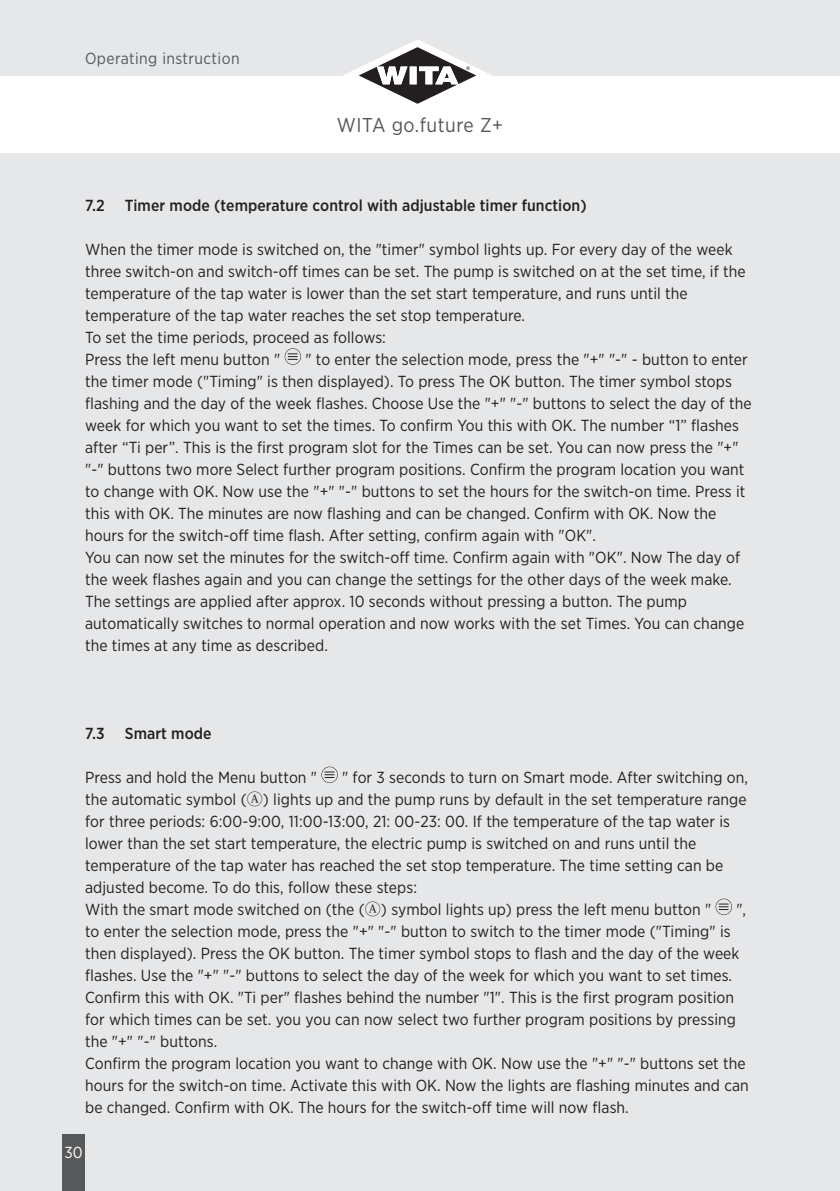
<style>
.page{position:relative;width:840px;height:1191px;background:#fff}
.page>*{position:absolute;margin:0;border:0;box-sizing:border-box;transform-origin:0 0}
.t1{font:20px "Gotham Narrow";letter-spacing:.025em;color:#57585a}
.t2{font:16px/22px "Gotham Narrow";letter-spacing:.005em;color:#231f20}
.t3{font:500 16px "Gotham Narrow";letter-spacing:.005em;color:#231f20}
.t4{font:16px "Gotham Narrow";letter-spacing:.025em;color:#57585a}
.t5{font:16px "Gotham Narrow";color:#fff}
.s1{font-family:"Koz Min Pr 6 N Medium Alpha Num"}
</style>
<div class="page">
<div style="left:0;top:0;width:839px;height:75px;background:#e6e7e9"></div>
<div style="left:0;top:153px;width:839px;height:1038px;background:#e6e7e9"></div>
<svg style="left:326px;top:39px;width:169px;height:65px"></svg>
<div style="left:284px;top:348px;width:17px;height:17px;border:1px solid #231f20;border-radius:50%"></div>
<svg style="left:287px;top:353px;width:10px;height:7px"></svg>
<div style="left:321px;top:766px;width:17px;height:17px;border:1px solid #231f20;border-radius:50%"></div>
<svg style="left:324px;top:771px;width:10px;height:7px"></svg>
<div style="left:715px;top:898px;width:16px;height:17px;border:1px solid #231f20;border-radius:50%"></div>
<svg style="left:718px;top:903px;width:10px;height:7px"></svg>
<div style="left:62px;top:1134px;width:23px;height:57px;background:#57585a"></div>
<p class="t4" style="left:85px;top:53px;width:156px">Operating instruction</p>
<p class="t1" style="left:336px;top:117px;width:168px">WITA go.future Z+</p>
<p class="t3" style="left:85px;top:199px;width:502px">7.2 Timer mode (temperature control with adjustable timer function)</p>
<p class="t2" style="left:85px;top:239px;width:661px">When the timer mode is switched on, the "timer" symbol lights up. For every day of the week three switch-on and switch-off times can be set. The pump is switched on at the set time, if the temperature of the tap water is lower than the set start temperature, and runs until the temperature of the tap water reaches the set stop temperature.<br>To set the time periods, proceed as follows:<br>Press the left menu button "</p>
<p class="t2" style="left:85px;top:349px;width:667px;text-indent:220px">" to enter the selection mode, press the "+" "-" - button to enter the timer mode ("Timing" is then displayed). To press The OK button. The timer symbol stops flashing and the day of the week flashes. Choose Use the "+" "-" buttons to select the day of the week for which you want to set the times. To confirm You this with OK. The number “1” flashes after “Ti per”. This is the first program slot for the Times can be set. You can now press the "+" "-" buttons two more Select further program positions. Confirm the program location you want to change with OK. Now use the "+" "-" buttons to set the hours for the switch-on time. Press it this with OK. The minutes are now flashing and can be changed. Confirm with OK. Now the hours for the switch-off time flash. After setting, confirm again with "OK".<br>You can now set the minutes for the switch-off time. Confirm again with "OK". Now The day of the week flashes again and you can change the settings for the other days of the week make.<br>The settings are applied after approx. 10 seconds without pressing a button. The pump automatically switches to normal operation and now works with the set Times. You can change the times at any time as described.</p>
<p class="t3" style="left:85px;top:727px;width:128px">7.3 Smart mode</p>
<p class="t2" style="left:85px;top:767px;width:233px">Press and hold the Menu button "</p>
<p class="t2" style="left:85px;top:767px;width:664px;text-indent:257px">" for 3 seconds to turn on Smart mode. After switching on, the automatic symbol (<span class="s1">Ⓐ</span>) lights up and the pump runs by default in the set temperature range for three periods: 6:00-9:00, 11:00-13:00, 21: 00-23: 00. If the temperature of the tap water is lower than the set start temperature, the electric pump is switched on and runs until the temperature of the tap water has reached the set stop temperature. The time setting can be adjusted become. To do this, follow these steps:<br>With the smart mode switched on (the (<span class="s1">Ⓐ</span>) symbol lights up) press the left menu button "</p>
<p class="t2" style="left:736px;top:899px;width:11px">",</p>
<p class="t2" style="left:85px;top:921px;width:664px">to enter the selection mode, press the "+" "-" button to switch to the timer mode ("Timing" is then displayed). Press the OK button. The timer symbol stops to flash and the day of the week flashes. Use the "+" "-" buttons to select the day of the week for which you want to set times.<br>Confirm this with OK. "Ti per" flashes behind the number "1". This is the first program position for which times can be set. you you can now select two further program positions by pressing the "+" "-" buttons.<br>Confirm the program location you want to change with OK. Now use the "+" "-" buttons set the hours for the switch-on time. Activate this with OK. Now the lights are flashing minutes and can be changed. Confirm with OK. The hours for the switch-off time will now flash.</p>
<p class="t5" style="left:64px;top:1146px;width:20px">30</p>
</div>
